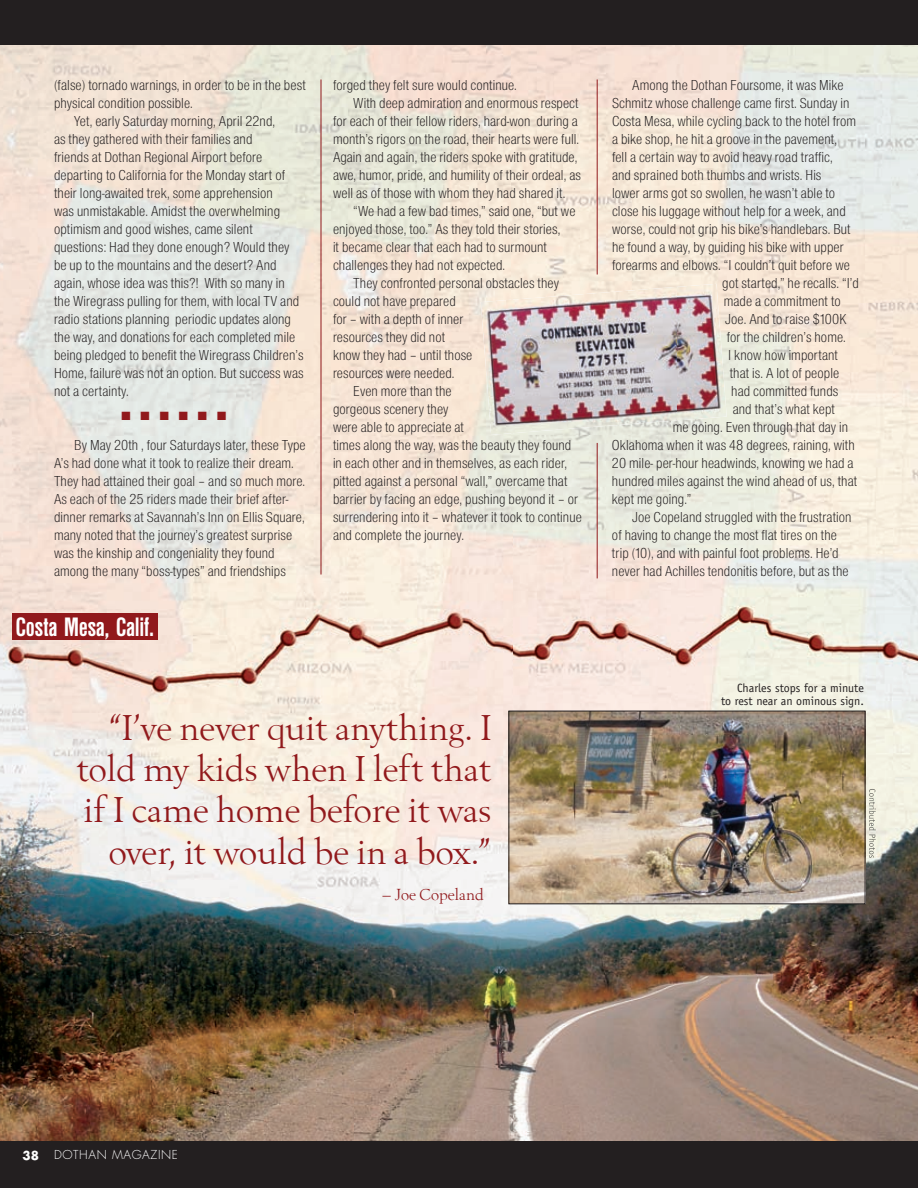
<style>
.page{position:relative;width:918px;height:1188px;background:#fff}
.page>*{position:absolute;margin:0;border:0;box-sizing:border-box;transform-origin:0 0}
.t1{font:37.05px/41.4px "Berling T";color:#91191c;text-align:right}
.t2{font:700 condensed 27.75px "Nimbus San D";letter-spacing:-.01em;color:#fff}
.t3{font:16.65px "Berling T";color:#91191c}
.t4{font:15px/18px "Nimbus San D Ligh Cond";letter-spacing:.005em;color:#231f20}
.t5{font:12px/13.5px "Officina Sans LT";color:#231f20;text-align:right}
.t6{font:300 12px "Futura";letter-spacing:.05em;color:#fff}
.t7{font:12px "Zapf Dingbats ITC";color:#91191c}
.t8{font:700 12px "Futura";color:#fff}
</style>
<div class="page">
<img style="left:0;top:45px;width:512px;height:732px">
<img style="left:512px;top:45px;width:406px;height:258px">
<img style="left:670px;top:303px;width:248px;height:474px">
<img style="left:512px;top:435px;width:158px;height:276px">
<div style="left:0;top:0;width:918px;height:45px;background:#231f20"></div>
<img style="left:0;top:777px;width:918px;height:365px">
<div style="left:12px;top:614px;width:146px;height:26px;background:#91191c"></div>
<div style="left:0;top:1142px;width:918px;height:46px;background:#231f20"></div>
<img style="left:510px;top:713px;width:353px;height:189px">
<div style="left:508px;top:711px;width:357px;height:193px;border:1px solid #231f20"></div>
<img style="left:481px;top:284px;width:246px;height:151px">
<hr style="left:321px;top:80px;width:1px;height:494px;background:#91191c">
<hr style="left:597px;top:80px;width:1px;height:194px;background:#91191c">
<hr style="left:597px;top:443px;width:1px;height:135px;background:#91191c">
<img style="left:869px;top:822px;width:7px;height:36px">
<img style="left:869px;top:789px;width:7px;height:33px">
<p class="t4" style="left:54px;top:77px;width:253px">(false) tornado warnings, in order to be in the best</p>
<p class="t4" style="left:54px;top:95px;width:140px">physical condition possible.</p>
<p class="t4" style="left:74px;top:113px;width:202px">Yet, early Saturday morning, April 22nd,</p>
<p class="t4" style="left:54px;top:131px;width:200px">as they gathered with their families and</p>
<p class="t4" style="left:54px;top:149px;width:210px">friends at Dothan Regional Airport before</p>
<p class="t4" style="left:54px;top:167px;width:233px">departing to California for the Monday start of</p>
<p class="t4" style="left:54px;top:185px;width:220px">their long-awaited trek, some apprehension</p>
<p class="t4" style="left:54px;top:203px;width:228px">was unmistakable. Amidst the overwhelming</p>
<p class="t4" style="left:54px;top:221px;width:200px">optimism and good wishes, came silent</p>
<p class="t4" style="left:54px;top:239px;width:237px">questions: Had they done enough? Would they</p>
<p class="t4" style="left:54px;top:257px;width:224px">be up to the mountains and the desert? And</p>
<p class="t4" style="left:54px;top:275px;width:232px">again, whose idea was this?! With so many in</p>
<p class="t4" style="left:54px;top:293px;width:247px">the Wiregrass pulling for them, with local TV and</p>
<p class="t4" style="left:54px;top:311px;width:238px">radio stations planning periodic updates along</p>
<p class="t4" style="left:54px;top:329px;width:243px">the way, and donations for each completed mile</p>
<p class="t4" style="left:54px;top:347px;width:251px">being pledged to benefit the Wiregrass Children’s</p>
<p class="t4" style="left:54px;top:365px;width:251px">Home, failure was not an option. But success was</p>
<p class="t4" style="left:54px;top:383px;width:76px">not a certainty.</p>
<p class="t7" style="left:121px;top:410px;width:106px">■ ■ ■ ■ ■ ■</p>
<p class="t4" style="left:54px;top:437px;width:253px;text-indent:20px">By May 20th , four Saturdays later, these Type A’s had done what it took to realize their dream.<br>They had attained their goal – and so much more.<br>As each of the 25 riders made their brief after&shy;dinner remarks at Savannah’s Inn on Ellis Square, many noted that the journey’s greatest surprise was the kinship and congeniality they found among the many “boss-types” and friendships</p>
<h2 class="t2" style="left:16px;top:617px;width:140px">Costa Mesa, Calif.</h2>
<p class="t4" style="left:333px;top:77px;width:185px">forged they felt sure would continue.</p>
<p class="t4" style="left:353px;top:95px;width:227px">With deep admiration and enormous respect</p>
<p class="t4" style="left:333px;top:113px;width:247px">for each of their fellow riders, hard-won during a</p>
<p class="t4" style="left:333px;top:131px;width:248px">month’s rigors on the road, their hearts were full.</p>
<p class="t4" style="left:333px;top:149px;width:246px">Again and again, the riders spoke with gratitude,</p>
<p class="t4" style="left:333px;top:167px;width:250px">awe, humor, pride, and humility of their ordeal, as</p>
<p class="t4" style="left:333px;top:185px;width:234px">well as of those with whom they had shared it.</p>
<p class="t4" style="left:353px;top:203px;width:224px">“We had a few bad times,” said one, “but we</p>
<p class="t4" style="left:333px;top:221px;width:229px">enjoyed those, too.” As they told their stories,</p>
<p class="t4" style="left:333px;top:239px;width:215px">it became clear that each had to surmount</p>
<p class="t4" style="left:333px;top:257px;width:174px">challenges they had not expected.</p>
<p class="t4" style="left:353px;top:275px;width:207px">They confronted personal obstacles they</p>
<p class="t4" style="left:333px;top:293px;width:124px">could not have prepared</p>
<p class="t4" style="left:333px;top:311px;width:132px">for – with a depth of inner</p>
<p class="t4" style="left:333px;top:329px;width:114px">resources they did not</p>
<p class="t4" style="left:333px;top:347px;width:141px">know they had – until those</p>
<p class="t4" style="left:333px;top:365px;width:123px">resources were needed.</p>
<p class="t4" style="left:353px;top:383px;width:100px">Even more than the</p>
<p class="t4" style="left:333px;top:401px;width:117px">gorgeous scenery they</p>
<p class="t4" style="left:333px;top:419px;width:133px">were able to appreciate at</p>
<p class="t4" style="left:333px;top:437px;width:240px">times along the way, was the beauty they found</p>
<p class="t4" style="left:333px;top:455px;width:236px">in each other and in themselves, as each rider,</p>
<p class="t4" style="left:333px;top:473px;width:236px">pitted against a personal “wall,” overcame that</p>
<p class="t4" style="left:333px;top:491px;width:247px">barrier by facing an edge, pushing beyond it – or</p>
<p class="t4" style="left:333px;top:509px;width:250px">surrendering into it – whatever it took to continue</p>
<p class="t4" style="left:333px;top:527px;width:133px">and complete the journey.</p>
<h1 class="t1" style="left:77px;top:707px;width:416px">“I’ve never quit anything. I told my kids when I left that if I came home before it was over, it would be in a box.”</h1>
<p class="t3" style="left:381px;top:884px;width:104px">– Joe Copeland</p>
<p class="t4" style="left:632px;top:77px;width:213px">Among the Dothan Foursome, it was Mike</p>
<p class="t4" style="left:612px;top:95px;width:239px">Schmitz whose challenge came first. Sunday in</p>
<p class="t4" style="left:612px;top:113px;width:246px">Costa Mesa, while cycling back to the hotel from</p>
<p class="t4" style="left:612px;top:131px;width:227px">a bike shop, he hit a groove in the pavement,</p>
<p class="t4" style="left:612px;top:149px;width:222px">fell a certain way to avoid heavy road traffic,</p>
<p class="t4" style="left:612px;top:167px;width:211px">and sprained both thumbs and wrists. His</p>
<p class="t4" style="left:612px;top:185px;width:225px">lower arms got so swollen, he wasn’t able to</p>
<p class="t4" style="left:612px;top:203px;width:235px">close his luggage without help for a week, and</p>
<p class="t4" style="left:612px;top:221px;width:240px">worse, could not grip his bike’s handlebars. But</p>
<p class="t4" style="left:612px;top:239px;width:233px">he found a way, by guiding his bike with upper</p>
<p class="t4" style="left:612px;top:257px;width:239px">forearms and elbows. “I couldn’t quit before we</p>
<p class="t4" style="left:722px;top:275px;width:138px">got started,” he recalls. “I’d</p>
<p class="t4" style="left:724px;top:293px;width:118px">made a commitment to</p>
<p class="t4" style="left:725px;top:311px;width:123px">Joe. And to raise $100K</p>
<p class="t4" style="left:727px;top:329px;width:121px">for the children’s home.</p>
<p class="t4" style="left:728px;top:347px;width:111px">I know how important</p>
<p class="t4" style="left:730px;top:365px;width:111px">that is. A lot of people</p>
<p class="t4" style="left:731px;top:383px;width:109px">had committed funds</p>
<p class="t4" style="left:733px;top:401px;width:104px">and that’s what kept</p>
<p class="t4" style="left:673px;top:419px;width:177px">me going. Even through that day in</p>
<p class="t4" style="left:612px;top:437px;width:244px">Oklahoma when it was 48 degrees, raining, with</p>
<p class="t4" style="left:612px;top:455px;width:243px">20 mile- per-hour headwinds, knowing we had a</p>
<p class="t4" style="left:612px;top:473px;width:247px">hundred miles against the wind ahead of us, that</p>
<p class="t4" style="left:612px;top:491px;width:81px">kept me going.”</p>
<p class="t4" style="left:632px;top:509px;width:221px">Joe Copeland struggled with the frustration</p>
<p class="t4" style="left:612px;top:527px;width:227px">of having to change the most flat tires on the</p>
<p class="t4" style="left:612px;top:545px;width:228px">trip (10), and with painful foot problems. He’d</p>
<p class="t4" style="left:612px;top:563px;width:238px">never had Achilles tendonitis before, but as the</p>
<p class="t5" style="left:721px;top:682px;width:144px">Charles stops for a minute<br>to rest near an ominous sign.</p>
<p class="t8" style="left:23px;top:1150px;width:18px">38</p>
<p class="t6" style="left:54px;top:1150px;width:125px">DOTHAN MAGAZINE</p>
</div>
